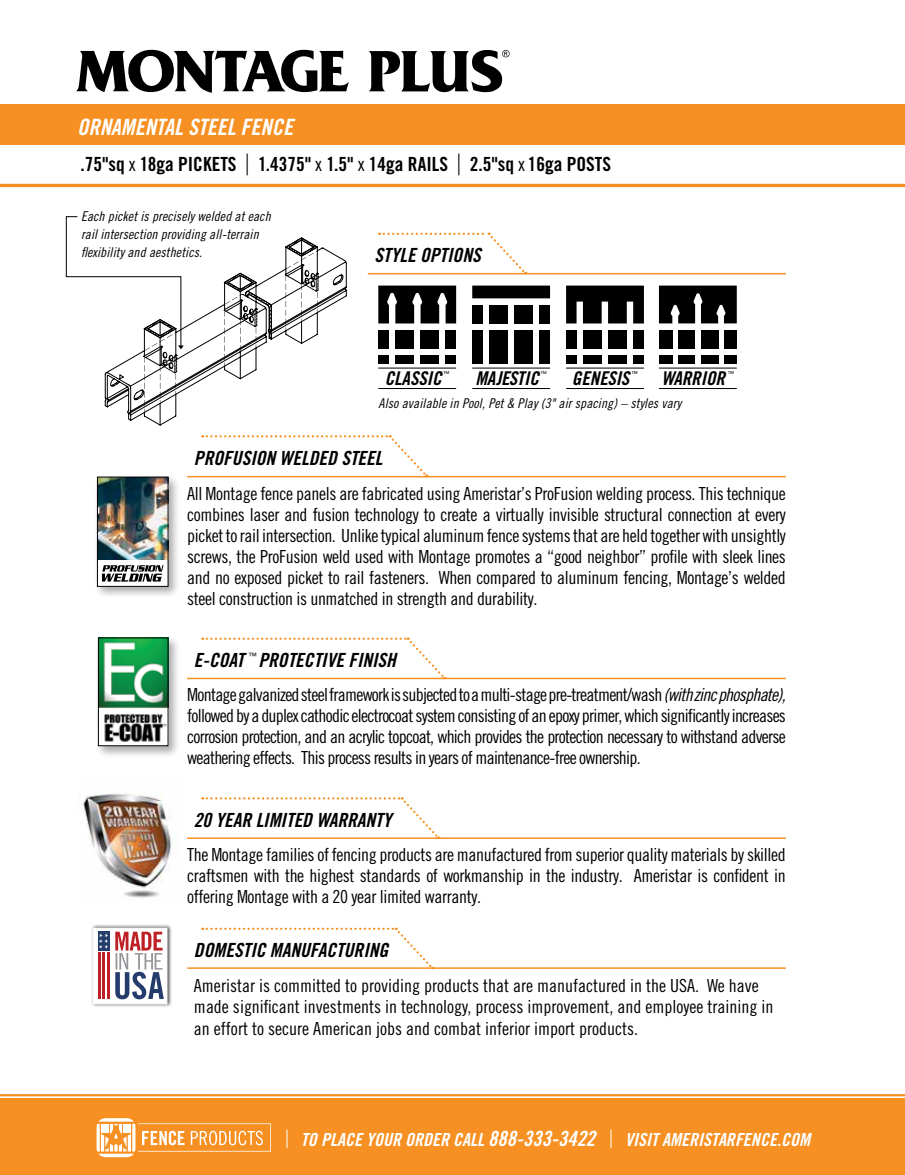
<style>
.page{position:relative;width:905px;height:1175px;background:#fff}
.page>*{position:absolute;margin:0;border:0;box-sizing:border-box;transform-origin:0 0}
.t1{font:22.5px "Trade Gothic LT Std Bd Cn 20 Obl";color:#fff}
.t2{font:19.5px "Trade Gothic LT Std Bd Cn 20 Obl";color:#000}
.t3{font:19.5px "Trade Gothic LT Std Bd Cn 20";color:#000}
.t4{font:19.05px "Trade Gothic LT Std Bd Cn 20 Obl";color:#000}
.t5{font:18px/21px "Trade Gothic LT Std Cn 18";color:#000;text-align:justify}
.t6{font:18px "Trade Gothic LT Std Bd Cn 20 Obl";color:#fff}
.t7{font:13.5px/18px "Trade Gothic LT Std Cn 18 Obl";letter-spacing:.01em;color:#000}
.t8{font:8.7px "Trade Gothic LT Std";color:#000}
.t9{font:6.6px "Trade Gothic LT Std";color:#000}
.s1{font-family:"Trade Gothic LT Std Cn 18"}
.s2{font-family:"Trade Gothic LT Std";font-weight:300;font-size:29.25px}
.s3{font-family:"Trade Gothic LT Std Cn 18 Obl"}
.s4{font-family:"Trade Gothic LT Std";font-weight:300;font-size:25.2px}
.s5{font-size:21px}
</style>
<div class="page">
<hr style="left:0;top:1094px;width:904px;height:2px;background:#f79022">
<div style="left:0;top:104px;width:904px;height:41px;background:#f79022"></div>
<hr style="left:0;top:184px;width:904px;height:2px;background:#f79022">
<div style="left:0;top:1098px;width:904px;height:76px;background:#f79022"></div>
<hr style="left:0;top:185px;width:904px;height:2px;background:#f79022">
<svg style="left:379px;top:233px;width:148px;height:40px"></svg>
<svg style="left:202px;top:435px;width:226px;height:41px"></svg>
<svg style="left:202px;top:637px;width:244px;height:40px"></svg>
<svg style="left:202px;top:797px;width:238px;height:40px"></svg>
<svg style="left:202px;top:927px;width:232px;height:42px"></svg>
<svg style="left:76px;top:50px;width:272px;height:43px"></svg>
<svg style="left:369px;top:50px;width:140px;height:42px"></svg>
<img style="left:83px;top:794px;width:92px;height:104px">
<div style="left:91px;top:924px;width:81px;height:83px;background:#000;opacity:.75"></div>
<div style="left:93px;top:927px;width:74px;height:77px;background:#fff;border:1px solid #fff"></div>
<hr style="left:98px;top:952px;width:2px;height:46px;background:#bd2025">
<hr style="left:103px;top:952px;width:2px;height:46px;background:#bd2025">
<hr style="left:107px;top:952px;width:3px;height:46px;background:#bd2025">
<div style="left:98px;top:931px;width:12px;height:19px;background:#243c6b"></div>
<svg style="left:99px;top:933px;width:9px;height:15px"></svg>
<svg style="left:115px;top:931px;width:49px;height:68px"></svg>
<div style="left:95px;top:634px;width:86px;height:124px;background:#000;opacity:.33"></div>
<img style="left:100px;top:639px;width:66px;height:105px">
<div style="left:98px;top:637px;width:70px;height:109px;border:1px solid #000"></div>
<div style="left:94px;top:473px;width:87px;height:126px;background:#000;opacity:.33"></div>
<svg style="left:99px;top:559px;width:67px;height:25px"></svg>
<img style="left:99px;top:479px;width:67px;height:80px">
<div style="left:97px;top:477px;width:71px;height:109px;border:1px solid #000"></div>
<svg style="left:102px;top:565px;width:62px;height:16px"></svg>
<svg style="left:127px;top:247px;width:220px;height:178px"></svg>
<svg style="left:66px;top:216px;width:253px;height:196px"></svg>
<hr style="left:187px;top:476px;width:598px;height:1px;background:#f79022">
<hr style="left:187px;top:677px;width:598px;height:2px;background:#f79022">
<hr style="left:187px;top:837px;width:598px;height:2px;background:#f79022">
<hr style="left:187px;top:967px;width:598px;height:1px;background:#f79022">
<hr style="left:368px;top:273px;width:417px;height:1px;background:#f79022">
<hr style="left:378px;top:368px;width:78px;height:1px;background:#000">
<hr style="left:378px;top:388px;width:78px;height:1px;background:#000">
<hr style="left:472px;top:368px;width:78px;height:1px;background:#000">
<hr style="left:472px;top:388px;width:78px;height:1px;background:#000">
<div style="left:395px;top:355px;width:19px;height:8px;background:#000"></div>
<div style="left:378px;top:330px;width:11px;height:18px;background:#000"></div>
<div style="left:395px;top:330px;width:19px;height:18px;background:#000"></div>
<svg style="left:378px;top:285px;width:78px;height:38px"></svg>
<div style="left:445px;top:330px;width:11px;height:18px;background:#000"></div>
<div style="left:420px;top:355px;width:19px;height:8px;background:#000"></div>
<div style="left:378px;top:355px;width:11px;height:8px;background:#000"></div>
<div style="left:445px;top:355px;width:11px;height:8px;background:#000"></div>
<div style="left:420px;top:330px;width:19px;height:18px;background:#000"></div>
<hr style="left:566px;top:368px;width:78px;height:1px;background:#000">
<hr style="left:566px;top:388px;width:78px;height:1px;background:#000">
<hr style="left:659px;top:368px;width:77px;height:1px;background:#000">
<hr style="left:659px;top:388px;width:77px;height:1px;background:#000">
<div style="left:566px;top:330px;width:10px;height:18px;background:#000"></div>
<div style="left:583px;top:355px;width:18px;height:8px;background:#000"></div>
<svg style="left:566px;top:285px;width:78px;height:38px;background:#272727"></svg>
<div style="left:583px;top:330px;width:18px;height:18px;background:#000"></div>
<div style="left:633px;top:330px;width:11px;height:18px;background:#000"></div>
<div style="left:608px;top:355px;width:18px;height:8px;background:#000"></div>
<div style="left:566px;top:355px;width:10px;height:8px;background:#000"></div>
<div style="left:633px;top:355px;width:11px;height:8px;background:#000"></div>
<div style="left:608px;top:330px;width:18px;height:18px;background:#000"></div>
<svg style="left:472px;top:285px;width:78px;height:13px"></svg>
<div style="left:489px;top:330px;width:19px;height:33px;background:#000"></div>
<div style="left:472px;top:305px;width:10px;height:18px;background:#000"></div>
<div style="left:489px;top:305px;width:19px;height:18px;background:#000"></div>
<div style="left:539px;top:305px;width:11px;height:18px;background:#000"></div>
<div style="left:539px;top:330px;width:11px;height:33px;background:#000"></div>
<div style="left:472px;top:330px;width:10px;height:33px;background:#000"></div>
<div style="left:514px;top:305px;width:19px;height:18px;background:#000"></div>
<div style="left:514px;top:330px;width:19px;height:33px;background:#000"></div>
<div style="left:678px;top:330px;width:17px;height:18px;background:#000"></div>
<div style="left:659px;top:330px;width:13px;height:18px;background:#000"></div>
<svg style="left:659px;top:285px;width:77px;height:38px;background:#262626"></svg>
<div style="left:724px;top:355px;width:12px;height:8px;background:#000"></div>
<div style="left:678px;top:355px;width:17px;height:8px;background:#000"></div>
<div style="left:701px;top:355px;width:17px;height:8px;background:#000"></div>
<div style="left:659px;top:355px;width:13px;height:8px;background:#000"></div>
<div style="left:724px;top:330px;width:12px;height:18px;background:#000"></div>
<div style="left:701px;top:330px;width:17px;height:18px;background:#000"></div>
<svg style="left:97px;top:1118px;width:174px;height:39px"></svg>
<p class="t1" style="left:77px;top:113px;width:217px">ORNAMENTAL STEEL FENCE</p>
<p class="t3" style="left:80px;top:152px;width:532px">.75"sq <span class="s1">x</span> 18ga PICKETS <span class="s2">|</span> 1.4375" <span class="s1">x</span> 1.5" <span class="s1">x</span> 14ga RAILS <span class="s2">|</span> 2.5"sq <span class="s1">x</span> 16ga POSTS</p>
<p class="t7" style="left:81px;top:208px;width:191px">Each picket is precisely welded at each rail intersection providing all-terrain flexibility and aesthetics.</p>
<p class="t2" style="left:374px;top:243px;width:108px">STYLE OPTIONS</p>
<p class="t4" style="left:385px;top:366px;width:58px">CLASSIC</p>
<p class="t9" style="left:443px;top:369px;width:8px">™</p>
<p class="t4" style="left:475px;top:366px;width:65px">MAJESTIC</p>
<p class="t9" style="left:540px;top:369px;width:8px">™</p>
<p class="t4" style="left:572px;top:366px;width:59px">GENESIS</p>
<p class="t9" style="left:631px;top:369px;width:8px">™</p>
<p class="t4" style="left:661px;top:366px;width:65px">WARRIOR</p>
<p class="t9" style="left:727px;top:369px;width:8px">™</p>
<p class="t7" style="left:378px;top:394px;width:304px">Also available in Pool, Pet &amp; Play (3" air spacing) – styles vary</p>
<p class="t2" style="left:194px;top:446px;width:190px">PROFUSION WELDED STEEL</p>
<p class="t5" style="left:187px;top:482px;width:600px">All Montage fence panels are fabricated using Ameristar’s ProFusion welding process. This technique combines laser and fusion technology to create a virtually invisible structural connection at every picket to rail intersection. Unlike typical aluminum fence systems that are held together with unsightly screws, the ProFusion weld used with Montage promotes a “good neighbor” profile with sleek lines and no exposed picket to rail fasteners. When compared to aluminum fencing, Montage’s welded steel construction is unmatched in strength and durability.</p>
<p class="t2" style="left:194px;top:648px;width:52px">E-COAT</p>
<p class="t8" style="left:248px;top:650px;width:10px">™</p>
<p class="t2" style="left:258px;top:648px;width:139px">PROTECTIVE FINISH</p>
<p class="t5" style="left:187px;top:684px;width:600px">Montage galvanized steel framework is subjected to a multi-stage pre-treatment/wash <span class="s3">(with zinc phosphate), </span>followed by a duplex cathodic electrocoat system consisting of an epoxy primer, which significantly increases corrosion protection, and an acrylic topcoat, which provides the protection necessary to withstand adverse weathering effects. This process results in years of maintenance-free ownership.</p>
<p class="t2" style="left:194px;top:808px;width:199px">20 YEAR LIMITED WARRANTY</p>
<p class="t5" style="left:187px;top:844px;width:600px">The Montage families of fencing products are manufactured from superior quality materials by skilled craftsmen with the highest standards of workmanship in the industry. Ameristar is confident in offering Montage with a 20 year limited warranty.</p>
<p class="t2" style="left:194px;top:937px;width:196px">DOMESTIC MANUFACTURING</p>
<p class="t5" style="left:194px;top:974px;width:581px;line-height:21.6px;text-align:left">Ameristar is committed to providing products that are manufactured in the USA. We have made significant investments in technology, process improvement, and employee training in an effort to secure American jobs and combat inferior import products.</p>
<p class="t6" style="left:285px;top:1128px;width:526px"><span class="s4">|</span> TO PLACE YOUR ORDER CALL <span class="s5">888-333-3422</span> <span class="s4">|</span> VISIT AMERISTARFENCE.COM</p>
</div>
